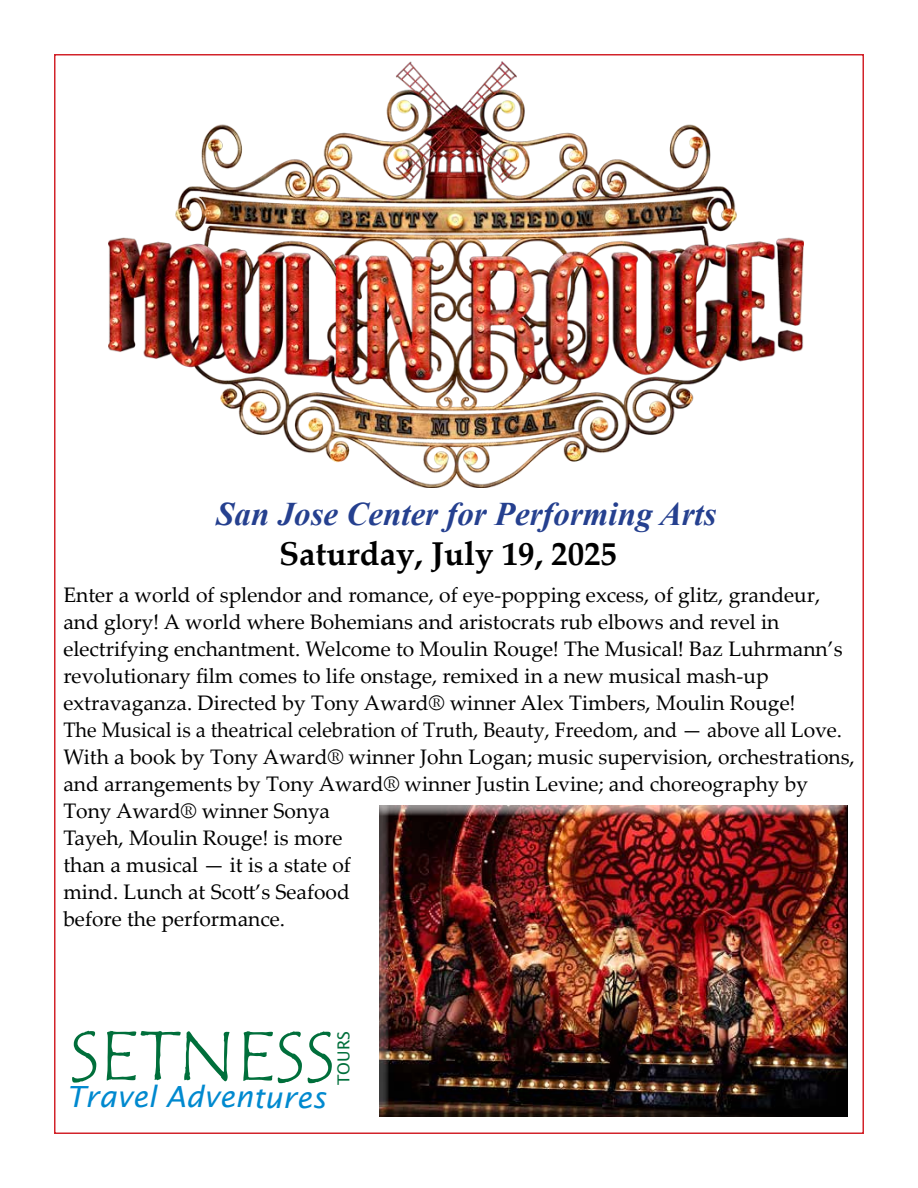
<style>
.page{position:relative;width:918px;height:1188px;background:#fff}
.page>*{position:absolute;margin:0;border:0;box-sizing:border-box;transform-origin:0 0}
.t1{font:72px "Tempus Sans ITC";letter-spacing:-.005em;color:#006f3b}
.t2{font:italic 700 33px "Times New Roman";color:#25408f}
.t3{font:700 33px "Palatino Linotype";color:#000}
.t4{font:italic 29.25px "Lucida Sans";color:#0089cf}
.t5{font:21px/27px "Palatino Linotype";color:#000}
.t6{font:16.5px "Lucida Sans";letter-spacing:-.005em;color:#006f3b}
</style>
<div class="page">
<img style="left:109px;top:61px;width:695px;height:426px">
<div style="left:378px;top:806px;width:470px;height:311px;background:#000;opacity:.75"></div>
<h2 class="t2" style="left:216px;top:491px;width:502px">San Jose Center for Performing Arts</h2>
<h2 class="t3" style="left:279px;top:530px;width:340px">Saturday, July 19, 2025</h2>
<p class="t5" style="left:63px;top:580px;width:793px">Enter a world of splendor and romance, of eye-popping excess, of glitz, grandeur, and glory! A world where Bohemians and aristocrats rub elbows and revel in electrifying enchantment. Welcome to Moulin Rouge! The Musical! Baz Luhrmann’s revolutionary film comes to life onstage, remixed in a new musical mash-up extravaganza. Directed by Tony Award® winner Alex Timbers, Moulin Rouge!<br>The Musical is a theatrical celebration of Truth, Beauty, Freedom, and — above all Love.<br>With a book by Tony Award® winner John Logan; music supervision, orchestrations, and arrangements by Tony Award® winner Justin Levine; and choreography by Tony Award® winner Sonya<br>Tayeh, Moulin Rouge! is more<br>than a musical — it is a state of<br>mind. Lunch at Scott’s Seafood<br>before the performance.</p>
<h1 class="t1" style="left:69px;top:1010px;width:267px">SETNESS</h1>
<h3 class="t4" style="left:67px;top:1080px;width:261px">Travel Adventures</h3>
<p class="t6" style="left:334px;top:1085px;width:56px;rotate:-90deg">TOURS</p>
</div>
